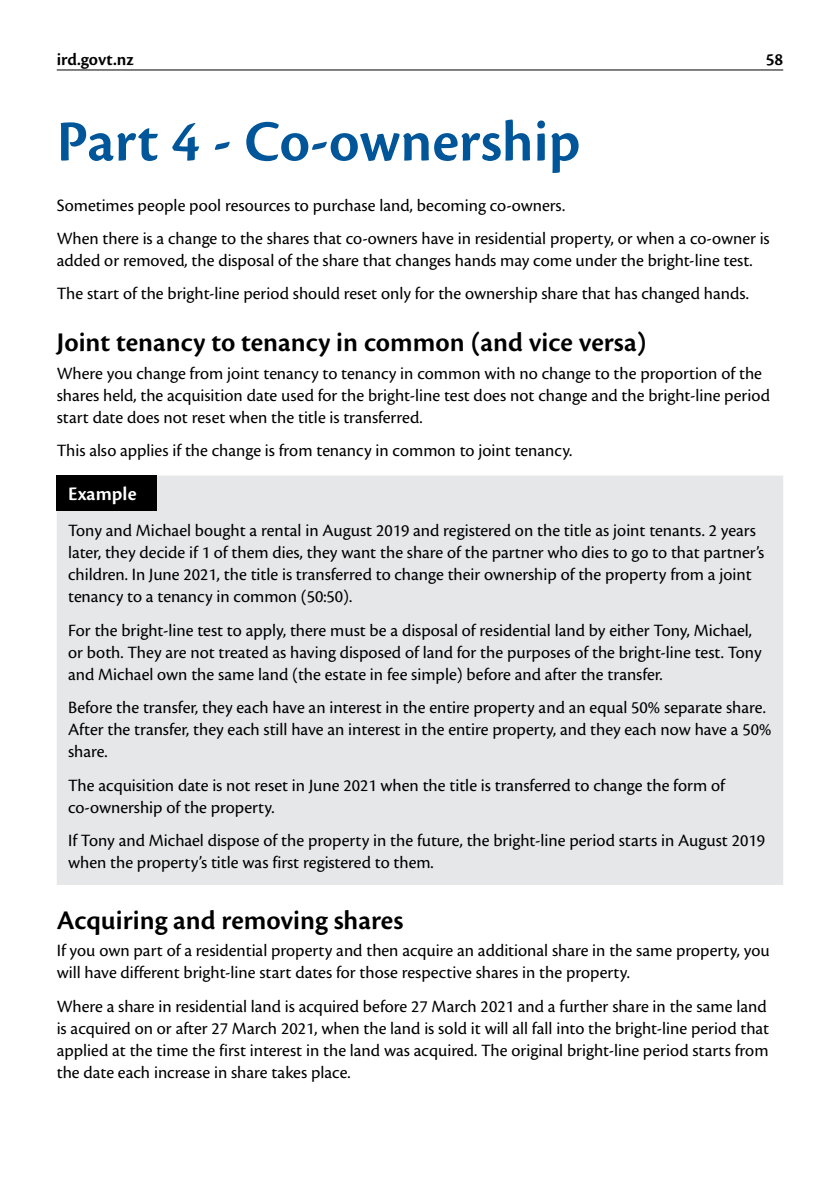
<style>
.page{position:relative;width:840px;height:1191px;background:#fff}
.page>*{position:absolute;margin:0;border:0;box-sizing:border-box;transform-origin:0 0}
.Section_Header_-_Blu{font:600 60px "Cronos Pro";color:#005699}
.t1{font:600 28px "Cronos Pro";color:#000}
.body_1_5mm{font:600 20px "Cronos Pro";letter-spacing:.005em;color:#fff}
.Body_Text_2mm{font:18px/22px "Cronos Pro";color:#000}
.TIB_Body_main{font:18px/22px "Cronos Pro";color:#000}
.t2{font:600 18px "Cronos Pro";color:#000}
</style>
<div class="page">
<div style="left:57px;top:475px;width:725px;height:410px;background:#e6e7e8"></div>
<hr style="left:57px;top:69px;width:725px;height:1px;background:#000">
<p class="t2" style="left:57px;top:49px;width:78px">ird.govt.nz</p>
<p class="t2" style="left:765px;top:49px;width:19px">58</p>
<p class="Section_Header_-_Blu" style="left:57px;top:107px;width:525px">Part 4 - Co-ownership</p>
<p class="Body_Text_2mm" style="left:57px;top:194px;width:509px">Sometimes people pool resources to purchase land, becoming co-owners.</p>
<p class="Body_Text_2mm" style="left:57px;top:227px;width:714px">When there is a change to the shares that co-owners have in residential property, or when a co-owner is added or removed, the disposal of the share that changes hands may come under the bright-line test.</p>
<p class="Body_Text_2mm" style="left:57px;top:283px;width:693px">The start of the bright-line period should reset only for the ownership share that has changed hands.</p>
<h2 class="t1" style="left:57px;top:326px;width:591px">Joint tenancy to tenancy in common (and vice versa)</h2>
<p class="Body_Text_2mm" style="left:57px;top:362px;width:714px">Where you change from joint tenancy to tenancy in common with no change to the proportion of the shares held, the acquisition date used for the bright-line test does not change and the bright-line period start date does not reset when the title is transferred.</p>
<p class="Body_Text_2mm" style="left:57px;top:440px;width:517px">This also applies if the change is from tenancy in common to joint tenancy.</p>
<p class="body_1_5mm" style="left:68px;top:482px;width:70px">Example</p>
<p class="Body_Text_2mm" style="left:68px;top:520px;width:697px">Tony and Michael bought a rental in August 2019 and registered on the title as joint tenants. 2 years later, they decide if 1 of them dies, they want the share of the partner who dies to go to that partner’s children. In June 2021, the title is transferred to change their ownership of the property from a joint tenancy to a tenancy in common (50:50).</p>
<p class="Body_Text_2mm" style="left:68px;top:619px;width:694px">For the bright-line test to apply, there must be a disposal of residential land by either Tony, Michael, or both. They are not treated as having disposed of land for the purposes of the bright-line test. Tony and Michael own the same land (the estate in fee simple) before and after the transfer.</p>
<p class="Body_Text_2mm" style="left:68px;top:696px;width:704px">Before the transfer, they each have an interest in the entire property and an equal 50% separate share.<br>After the transfer, they each still have an interest in the entire property, and they each now have a 50% share.</p>
<p class="Body_Text_2mm" style="left:68px;top:774px;width:658px">The acquisition date is not reset in June 2021 when the title is transferred to change the form of co-ownership of the property.</p>
<p class="Body_Text_2mm" style="left:68px;top:829px;width:698px">If Tony and Michael dispose of the property in the future, the bright-line period starts in August 2019 when the property’s title was first registered to them.</p>
<h2 class="t1" style="left:57px;top:904px;width:348px">Acquiring and removing shares</h2>
<p class="TIB_Body_main" style="left:57px;top:940px;width:714px">If you own part of a residential property and then acquire an additional share in the same property, you will have different bright-line start dates for those respective shares in the property.</p>
<p class="Body_Text_2mm" style="left:57px;top:995px;width:713px">Where a share in residential land is acquired before 27 March 2021 and a further share in the same land is acquired on or after 27 March 2021, when the land is sold it will all fall into the bright-line period that applied at the time the first interest in the land was acquired. The original bright-line period starts from the date each increase in share takes place.</p>
</div>
